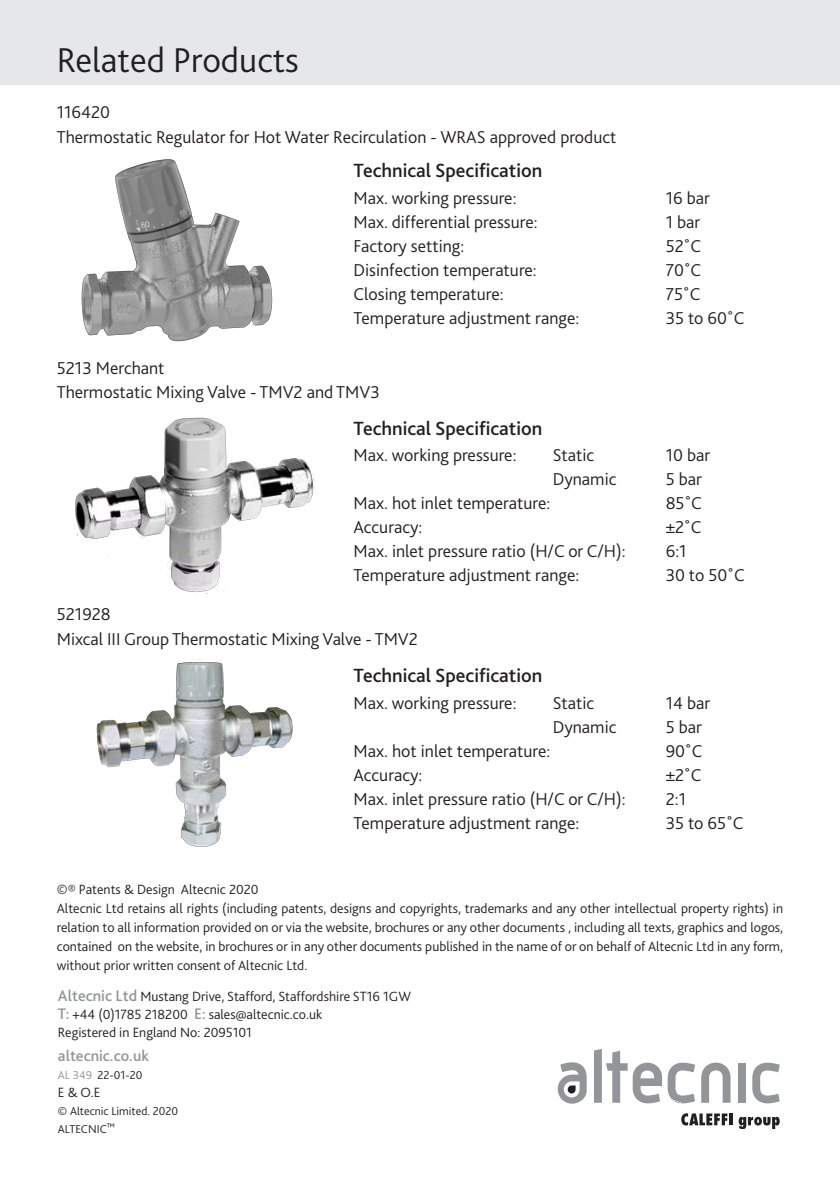
<style>
.page{position:relative;width:840px;height:1191px;background:#fff}
.page>*{position:absolute;margin:0;border:0;box-sizing:border-box;transform-origin:0 0}
.t1{font:300 36px "Bliss 2";color:#231f20}
.t2{font:500 20px "Bliss 2";color:#231f20}
.t3{font:300 18px "Bliss 2";color:#231f20}
.t4{font:500 16px "Bliss 2";color:#939598}
.t5{font:300 14px/19.2px "Bliss 2";color:#231f20;text-align:justify}
.t6{font:300 12px "Bliss 2";color:#231f20}
.s1{font-weight:500;font-size:16px;color:#939598}
.s2{color:#939598}
</style>
<div class="page">
<div style="left:0;top:0;width:839px;height:85px;background:#e6e7e9"></div>
<svg style="left:594px;top:1049px;width:67px;height:54px"></svg>
<svg style="left:667px;top:1062px;width:27px;height:41px"></svg>
<svg style="left:701px;top:1062px;width:29px;height:40px"></svg>
<div style="left:737px;top:1063px;width:8px;height:39px;background:#939598"></div>
<svg style="left:752px;top:1062px;width:27px;height:41px"></svg>
<svg style="left:557px;top:1062px;width:29px;height:41px"></svg>
<svg style="left:681px;top:1113px;width:46px;height:12px"></svg>
<svg style="left:729px;top:1113px;width:3px;height:12px"></svg>
<svg style="left:738px;top:1116px;width:41px;height:13px"></svg>
<img style="left:81px;top:159px;width:192px;height:183px">
<img style="left:96px;top:659px;width:199px;height:188px">
<img style="left:74px;top:417px;width:241px;height:177px">
<p class="t1" style="left:57px;top:47px;width:243px">Related Products</p>
<p class="t3" style="left:57px;top:106px;width:55px">116420</p>
<p class="t3" style="left:57px;top:130px;width:560px">Thermostatic Regulator for Hot Water Recirculation - WRAS approved product</p>
<p class="t2" style="left:353px;top:163px;width:190px">Technical Specification</p>
<p class="t3" style="left:353px;top:191px;width:164px">Max. working pressure:</p>
<p class="t3" style="left:665px;top:191px;width:46px">16 bar</p>
<p class="t3" style="left:353px;top:215px;width:185px">Max. differential pressure:</p>
<p class="t3" style="left:665px;top:215px;width:36px">1 bar</p>
<p class="t3" style="left:353px;top:239px;width:112px">Factory setting:</p>
<p class="t3" style="left:665px;top:239px;width:37px">52˚C</p>
<p class="t3" style="left:353px;top:263px;width:185px">Disinfection temperature:</p>
<p class="t3" style="left:665px;top:263px;width:37px">70˚C</p>
<p class="t3" style="left:353px;top:287px;width:152px">Closing temperature:</p>
<p class="t3" style="left:665px;top:287px;width:36px">75˚C</p>
<p class="t3" style="left:353px;top:311px;width:227px">Temperature adjustment range:</p>
<p class="t3" style="left:665px;top:311px;width:80px">35 to 60˚C</p>
<p class="t3" style="left:57px;top:361px;width:109px">5213 Merchant</p>
<p class="t3" style="left:57px;top:386px;width:324px">Thermostatic Mixing Valve - TMV2 and TMV3</p>
<p class="t2" style="left:353px;top:420px;width:190px">Technical Specification</p>
<p class="t3" style="left:353px;top:449px;width:164px">Max. working pressure:</p>
<p class="t3" style="left:552px;top:449px;width:43px">Static</p>
<p class="t3" style="left:665px;top:449px;width:46px">10 bar</p>
<p class="t3" style="left:552px;top:473px;width:65px">Dynamic</p>
<p class="t3" style="left:665px;top:473px;width:38px">5 bar</p>
<p class="t3" style="left:353px;top:497px;width:198px">Max. hot inlet temperature:</p>
<p class="t3" style="left:665px;top:497px;width:38px">85˚C</p>
<p class="t3" style="left:353px;top:520px;width:70px">Accuracy:</p>
<p class="t3" style="left:665px;top:520px;width:37px">±2˚C</p>
<p class="t3" style="left:353px;top:544px;width:273px">Max. inlet pressure ratio (H/C or C/H):</p>
<p class="t3" style="left:665px;top:544px;width:22px">6:1</p>
<p class="t3" style="left:353px;top:568px;width:227px">Temperature adjustment range:</p>
<p class="t3" style="left:665px;top:568px;width:80px">30 to 50˚C</p>
<p class="t3" style="left:57px;top:607px;width:55px">521928</p>
<p class="t3" style="left:57px;top:632px;width:362px">Mixcal III Group Thermostatic Mixing Valve - TMV2</p>
<p class="t2" style="left:353px;top:668px;width:190px">Technical Specification</p>
<p class="t3" style="left:353px;top:696px;width:164px">Max. working pressure:</p>
<p class="t3" style="left:552px;top:696px;width:43px">Static</p>
<p class="t3" style="left:665px;top:696px;width:46px">14 bar</p>
<p class="t3" style="left:552px;top:720px;width:65px">Dynamic</p>
<p class="t3" style="left:665px;top:720px;width:38px">5 bar</p>
<p class="t3" style="left:353px;top:744px;width:198px">Max. hot inlet temperature:</p>
<p class="t3" style="left:665px;top:744px;width:38px">90˚C</p>
<p class="t3" style="left:353px;top:768px;width:70px">Accuracy:</p>
<p class="t3" style="left:665px;top:768px;width:37px">±2˚C</p>
<p class="t3" style="left:353px;top:792px;width:273px">Max. inlet pressure ratio (H/C or C/H):</p>
<p class="t3" style="left:665px;top:792px;width:22px">2:1</p>
<p class="t3" style="left:353px;top:816px;width:227px">Temperature adjustment range:</p>
<p class="t3" style="left:665px;top:816px;width:79px">35 to 65˚C</p>
<p class="t5" style="left:57px;top:880px;width:203px">©® Patents &amp; Design Altecnic 2020</p>
<p class="t5" style="left:57px;top:900px;width:727px">Altecnic Ltd retains all rights (including patents, designs and copyrights, trademarks and any other intellectual property rights) in relation to all information provided on or via the website, brochures or any other documents , including all texts, graphics and logos, contained on the website, in brochures or in any other documents published in the name of or on behalf of Altecnic Ltd in any form, without prior written consent of Altecnic Ltd.</p>
<p class="t5" style="left:58px;top:988px;width:354px"><span class="s1">Altecnic Ltd</span> Mustang Drive, Stafford, Staffordshire ST16 1GW</p>
<p class="t5" style="left:58px;top:1006px;width:266px"><span class="s1">T:</span> +44 (0)1785 218200 <span class="s1">E:</span> sales@altecnic.co.uk</p>
<p class="t5" style="left:58px;top:1024px;width:195px">Registered in England No: 2095101</p>
<p class="t4" style="left:58px;top:1049px;width:92px">altecnic.co.uk</p>
<p class="t6" style="left:58px;top:1070px;width:86px"><span class="s2">AL 349</span> 22-01-20</p>
<p class="t5" style="left:58px;top:1084px;width:44px">E &amp; O.E</p>
<p class="t6" style="left:58px;top:1106px;width:122px">© Altecnic Limited. 2020</p>
<p class="t6" style="left:58px;top:1124px;width:59px">ALTECNIC<sup>™</sup></p>
</div>
